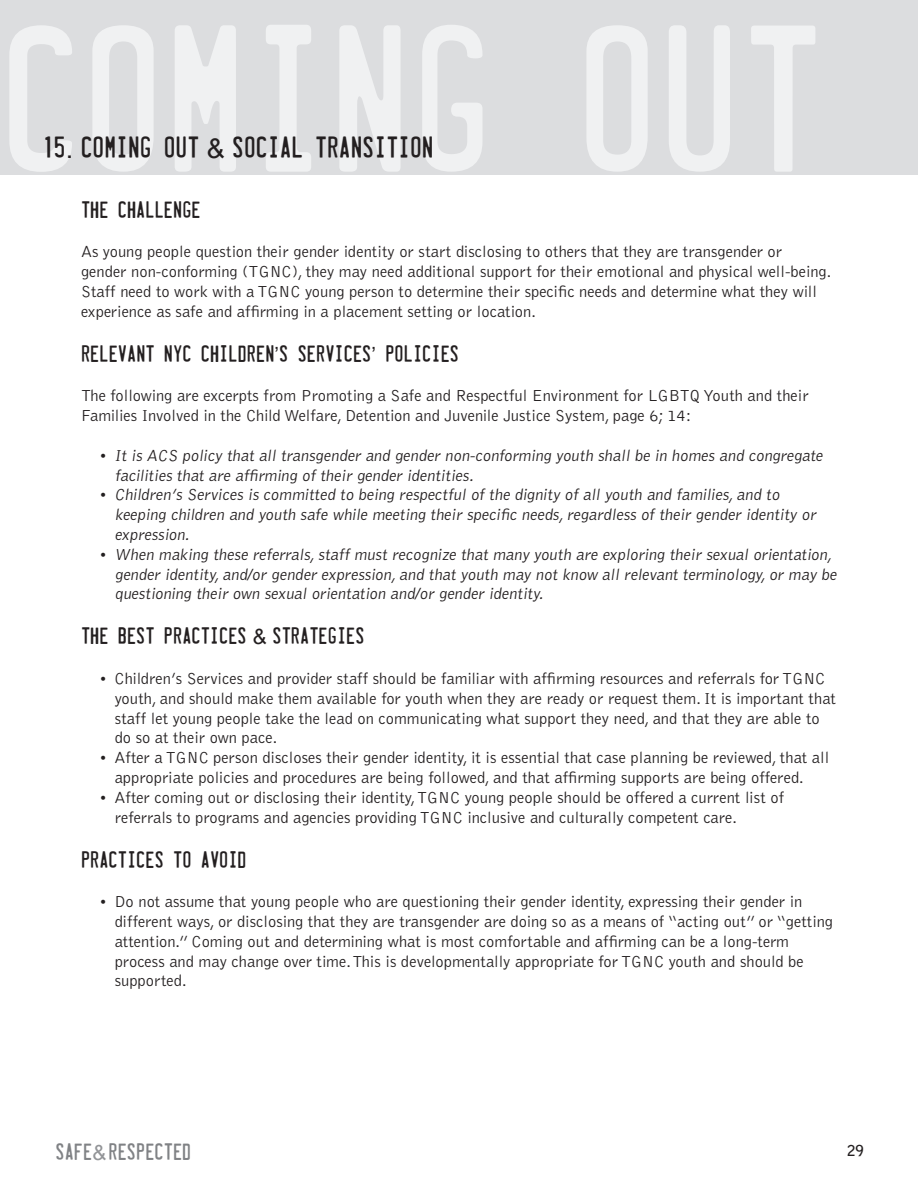
<style>
.page{position:relative;width:918px;height:1188px;background:#fff}
.page>*{position:absolute;margin:0;border:0;box-sizing:border-box;transform-origin:0 0}
.t1{font:27px "License Plate";color:#231f20}
.t2{font:21px "License Plate";color:#231f20}
.t3{font:21px "License Plate";color:#808285}
.t4{font:300 16.5px/19.8px "Bell Gothic";color:#231f20}
.t5{font:700 15px "Bell Gothic";color:#231f20}
.s1{font-family:"Arial"}
.s2{font-size:15px}
.s3{font-family:"Arial";font-size:20.85px;color:#939598}
</style>
<div class="page">
<div style="left:0;top:0;width:918px;height:175px;background:#dcdddf"></div>
<h1 class="t1" style="left:42px;top:133px;width:393px">15<span class="s1">.</span> COMING OUT <span class="s1">&amp;</span> SOCIAL TRANSITION</h1>
<p class="t2" style="left:81px;top:199px;width:121px">THE CHALLENGE</p>
<p class="t4" style="left:81px;top:242px;width:752px">As young people question their gender identity or start disclosing to others that they are transgender or gender non-conforming (TGNC), they may need additional support for their emotional and physical well-being.<br>Staff need to work with a TGNC young person to determine their specific needs and determine what they will experience as safe and affirming in a placement setting or location.</p>
<p class="t2" style="left:81px;top:343px;width:386px">RELEVANT NYC CHILDREN<span class="s1">’</span>S SERVICES<span class="s1">’</span> POLICIES:</p>
<p class="t4" style="left:81px;top:386px;width:729px">The following are excerpts from Promoting a Safe and Respectful Environment for LGBTQ Youth and their<br>Families Involved in the Child Welfare, Detention and Juvenile Justice System, page 6; 14:</p>
<p class="t4" style="left:115px;top:446px;width:712px;text-indent:-15px"><span class="s2">•</span> It is ACS policy that all transgender and gender non-conforming youth shall be in homes and congregate facilities that are affirming of their gender identities.</p>
<p class="t4" style="left:115px;top:485px;width:705px;text-indent:-15px"><span class="s2">•</span> Children’s Services is committed to being respectful of the dignity of all youth and families,and to keeping children and youth safe while meeting their specific needs,regardless of their gender identity or expression.</p>
<p class="t4" style="left:115px;top:545px;width:726px;text-indent:-15px"><span class="s2">•</span> When making these referrals,staff must recognize that many youth are exploring their sexual orientation, gender identity,and/or gender expression,and that youth may not know all relevant terminology,or may be questioning their own sexual orientation and/or gender identity.</p>
<p class="t2" style="left:81px;top:625px;width:291px">THE BEST PRACTICES <span class="s1">&amp;</span> STRATEGIES:</p>
<p class="t4" style="left:115px;top:669px;width:723px;text-indent:-15px"><span class="s2">•</span> Children’s Services and provider staff should be familiar with affirming resources and referrals for TGNC youth, and should make them available for youth when they are ready or request them. It is important that staff let young people take the lead on communicating what support they need, and that they are able to do so at their own pace.</p>
<p class="t4" style="left:115px;top:748px;width:716px;text-indent:-15px"><span class="s2">•</span> After a TGNC person discloses their gender identity, it is essential that case planning be reviewed, that all appropriate policies and procedures are being followed, and that affirming supports are being offered.</p>
<p class="t4" style="left:115px;top:788px;width:671px;text-indent:-15px"><span class="s2">•</span> After coming out or disclosing their identity, TGNC young people should be offered a current list of referrals to programs and agencies providing TGNC inclusive and culturally competent care.</p>
<p class="t2" style="left:81px;top:849px;width:173px">PRACTICES TO AVOID:</p>
<p class="t4" style="left:115px;top:892px;width:720px;text-indent:-15px"><span class="s2">•</span> Do not assume that young people who are questioning their gender identity, expressing their gender in different ways, or disclosing that they are transgender are doing so as a means of “acting out” or “getting attention.” Coming out and determining what is most comfortable and affirming can be a long-term process and may change over time. This is developmentally appropriate for TGNC youth and should be supported.</p>
<p class="t3" style="left:56px;top:1140px;width:137px">SAFE<span class="s3">&amp;</span>RESPECTED</p>
<p class="t5" style="left:847px;top:1142px;width:18px">29</p>
</div>
